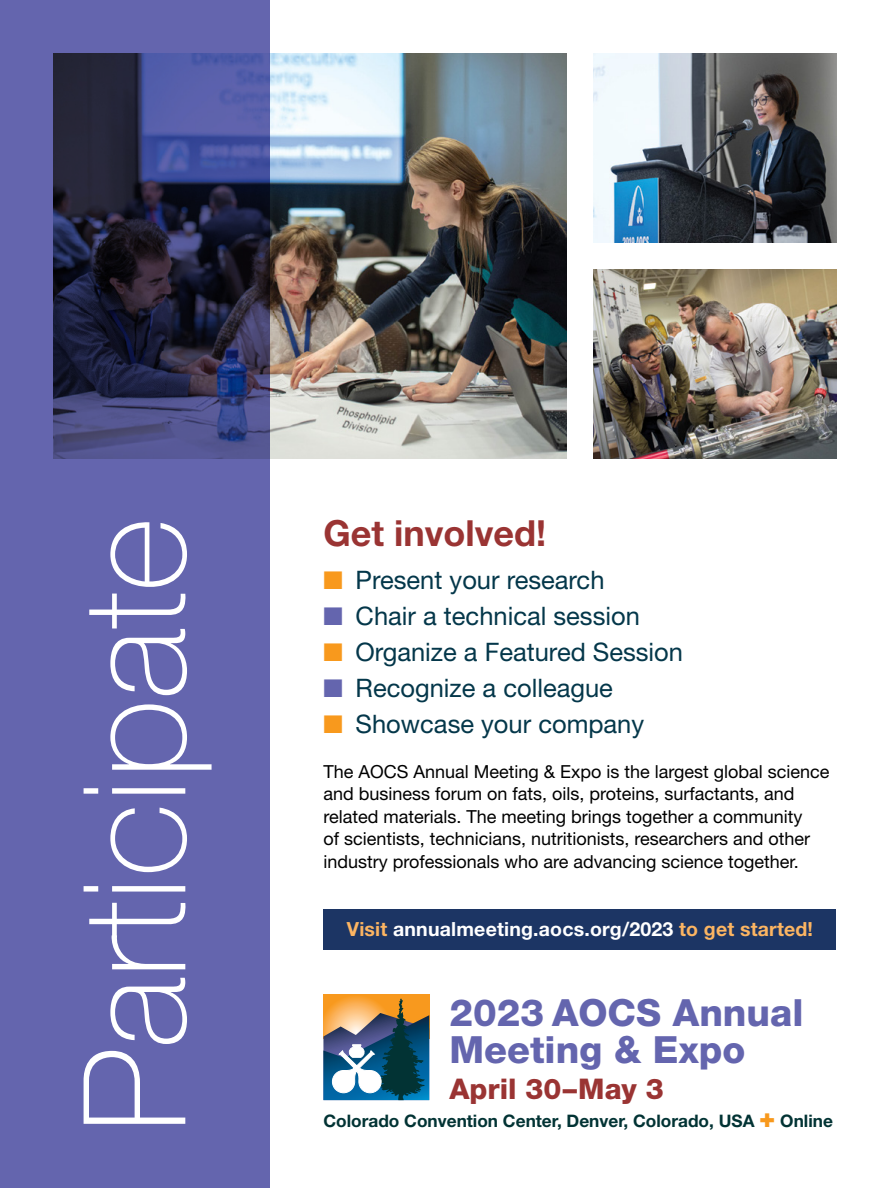
<style>
.page{position:relative;width:891px;height:1188px;background:#fff}
.page>*{position:absolute;margin:0;border:0;box-sizing:border-box;transform-origin:0 0}
.t1{font:100 142.5px "Helvetica Neue LT Std";color:#fff}
.t2{font:800 37.5px/37.5px "Helvetica Neue LT Std";color:#6465ae}
.t3{font:700 36px "Helvetica Neue LT Std";color:#9a3433}
.t4{font:800 28.5px "Helvetica Neue LT Std";color:#9a3433}
.t5{font:25.5px "Helvetica Neue LT Std";color:#04374a}
.t6{font:700 19.5px "Helvetica Neue LT Std";letter-spacing:.01em;color:#fff}
.t7{font:18px/22.5px "Helvetica Neue LT Std";color:#000}
.t8{font:700 17.25px "Helvetica Neue LT Std";color:#023334}
.s1{color:#f8991d}
.s2{color:#6465ae}
.s3{color:#fcb562}
.s4{font-weight:900;font-size:27px;color:#f8991d}
</style>
<div class="page">
<img style="left:593px;top:54px;width:243px;height:189px">
<img style="left:593px;top:270px;width:243px;height:189px">
<img style="left:269px;top:54px;width:297px;height:405px">
<svg style="left:0;top:0;width:269px;height:1188px;background:#555796"></svg>
<svg style="left:323px;top:994px;width:106px;height:5px"></svg>
<svg style="left:323px;top:999px;width:106px;height:101px;background:#657879"></svg>
<div style="left:323px;top:909px;width:513px;height:40px;background:#1c3564"></div>
<h1 class="t1" style="left:53px;top:1133px;width:617px;rotate:-90deg">Participate</h1>
<h3 class="t3" style="left:323px;top:511px;width:224px">Get involved!</h3>
<h3 class="t5" style="left:323px;top:565px;width:283px"><span class="s1">■</span> Present your research</h3>
<h3 class="t5" style="left:323px;top:601px;width:318px"><span class="s2">■</span> Chair a technical session</h3>
<h3 class="t5" style="left:323px;top:637px;width:361px"><span class="s1">■</span> Organize a Featured Session</h3>
<h3 class="t5" style="left:323px;top:673px;width:291px"><span class="s2">■</span> Recognize a colleague</h3>
<h3 class="t5" style="left:323px;top:709px;width:322px"><span class="s1">■</span> Showcase your company</h3>
<p class="t7" style="left:323px;top:760px;width:507px">The AOCS Annual Meeting &amp; Expo is the largest global science and business forum on fats, oils, proteins, surfactants, and related materials. The meeting brings together a community<br>of scientists, technicians, nutritionists, researchers and other industry professionals who are advancing science together.</p>
<p class="t6" style="left:347px;top:917px;width:468px"><span class="s3">Visit</span> annualmeeting.aocs.org/2023 <span class="s3">to get started!</span></p>
<h2 class="t2" style="left:450px;top:993px;width:356px">2023 AOCS Annual<br>Meeting &amp; Expo</h2>
<h3 class="t4" style="left:450px;top:1072px;width:216px">April 30–May 3</h3>
<p class="t8" style="left:323px;top:1110px;width:511px">Colorado Convention Center, Denver, Colorado, USA <span class="s4">+</span> Online</p>
</div>
